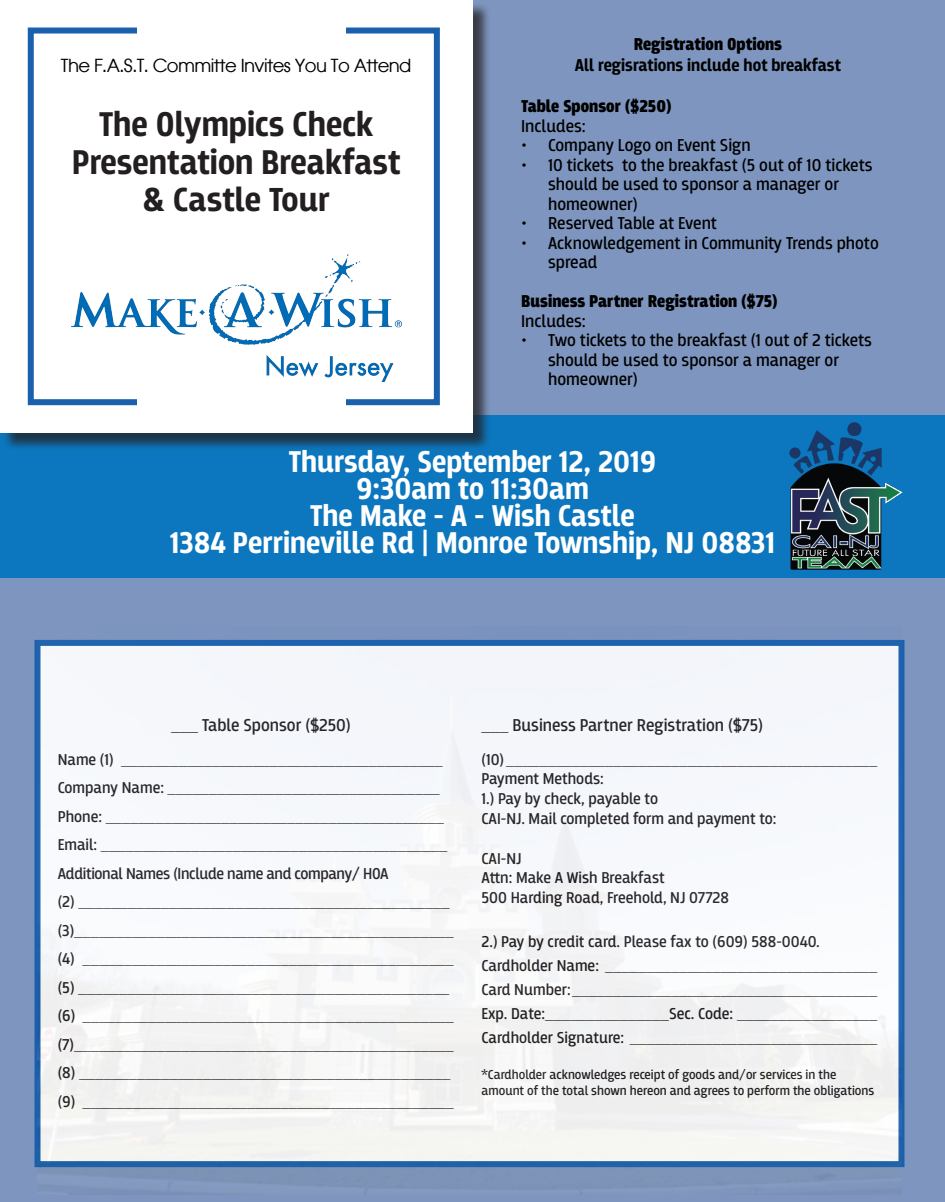
<style>
.page{position:relative;width:945px;height:1202px;background:#7e96bf}
.page>*{position:absolute;margin:0;border:0;box-sizing:border-box;transform-origin:0 0}
.t1{font:700 36px "Breakers";color:#231f20}
.t2{font:700 34.95px "Breakers";color:#231f20}
.t3{font:700 31.5px "Breakers";color:#fff}
.t4{font:18px/19.5px "Breakers";color:#000}
.t5{font:900 18px "Breakers";color:#000}
.t6{font:18px "Breakers";color:#231f20}
.t7{font:18px "Atlanta";letter-spacing:-.03em;color:#000}
.t8{font:700 18px "Breakers";color:#000}
.t9{font:16.5px/28.5px "Breakers";color:#231f20;text-align:justify}
.t10{font:16.5px "Breakers";letter-spacing:-.02em;color:#231f20}
.t11{font:13.5px/16.2px "Breakers";color:#231f20}
</style>
<div class="page">
<div style="left:0;top:415px;width:945px;height:162px;background:#0c77be"></div>
<div style="left:2px;top:2px;width:489px;height:449px;background:#231f20;opacity:.75"></div>
<div style="left:0;top:0;width:472px;height:432px;background:#fff"></div>
<div style="left:28px;top:28px;width:412px;height:377px;border:6px solid #1b60ad"></div>
<div style="left:137px;top:0;width:209px;height:418px;background:#fff"></div>
<img style="left:71px;top:254px;width:330px;height:127px">
<img style="left:779px;top:422px;width:125px;height:156px">
<img style="left:38px;top:639px;width:864px;height:555px">
<p class="t7" style="left:61px;top:53px;width:352px">The F.A.S.T. Committe Invites You To Attend</p>
<p class="t1" style="left:99px;top:103px;width:276px">The Olympics Check</p>
<p class="t1" style="left:72px;top:141px;width:330px">Presentation Breakfast</p>
<p class="t2" style="left:143px;top:179px;width:189px">&amp; Castle Tour</p>
<p class="t5" style="left:634px;top:33px;width:150px">Registration Options</p>
<p class="t8" style="left:575px;top:55px;width:268px">All regisrations include hot breakfast</p>
<p class="t5" style="left:521px;top:96px;width:152px">Table Sponsor ($250)</p>
<p class="t4" style="left:521px;top:116px;width:66px">Includes:</p>
<p class="t4" style="left:521px;top:136px;width:231px">• Company Logo on Event Sign</p>
<p class="t4" style="left:548px;top:155px;width:326px;text-indent:-27px">• 10 tickets to the breakfast (5 out of 10 tickets should be used to sponsor a manager or homeowner)</p>
<p class="t4" style="left:521px;top:214px;width:197px">• Reserved Table at Event</p>
<p class="t4" style="left:548px;top:233px;width:332px;text-indent:-27px">• Acknowledgement in Community Trends photo spread</p>
<p class="t5" style="left:521px;top:291px;width:258px">Business Partner Registration ($75)</p>
<p class="t4" style="left:521px;top:311px;width:66px">Includes:</p>
<p class="t4" style="left:548px;top:331px;width:325px;text-indent:-27px">• Two tickets to the breakfast (1 out of 2 tickets should be used to sponsor a manager or homeowner)</p>
<p class="t3" style="left:289px;top:443px;width:369px">Thursday, September 12, 2019</p>
<p class="t3" style="left:356px;top:470px;width:234px">9:30am to 11:30am</p>
<p class="t3" style="left:310px;top:497px;width:326px">The Make - A - Wish Castle</p>
<p class="t3" style="left:170px;top:524px;width:607px">1384 Perrineville Rd | Monroe Township, NJ 08831</p>
<p class="t6" style="left:171px;top:714px;width:181px">___ Table Sponsor ($250)</p>
<p class="t6" style="left:482px;top:714px;width:283px">___ Business Partner Registration ($75)</p>
<p class="t9" style="left:58px;top:745px;width:386px">Name (1) _______________________________________</p>
<p class="t9" style="left:58px;top:773px;width:384px">Company Name: _________________________________</p>
<p class="t9" style="left:58px;top:802px;width:388px">Phone: _________________________________________</p>
<p class="t9" style="left:58px;top:830px;width:391px">Email: __________________________________________</p>
<p class="t10" style="left:58px;top:863px;width:332px">Additional Names (Include name and company/ HOA</p>
<p class="t9" style="left:58px;top:887px;width:393px">(2) _____________________________________________</p>
<p class="t9" style="left:58px;top:916px;width:397px">(3)______________________________________________ (4) _____________________________________________ (5) _____________________________________________</p>
<p class="t9" style="left:58px;top:1001px;width:397px">(6) _____________________________________________ (7)______________________________________________ (8) _____________________________________________</p>
<p class="t9" style="left:58px;top:1087px;width:397px">(9) _____________________________________________</p>
<p class="t9" style="left:482px;top:749px;width:397px;line-height:19.8px">(10)_____________________________________________<br>Payment Methods:</p>
<p class="t9" style="left:482px;top:785px;width:178px">1.) Pay by check, payable to</p>
<p class="t9" style="left:482px;top:804px;width:297px">CAI-NJ. Mail completed form and payment to:</p>
<p class="t9" style="left:482px;top:844px;width:42px">CAI-NJ</p>
<p class="t9" style="left:482px;top:864px;width:185px">Attn: Make A Wish Breakfast</p>
<p class="t9" style="left:482px;top:884px;width:249px">500 Harding Road, Freehold, NJ 07728</p>
<p class="t9" style="left:482px;top:927px;width:340px">2.) Pay by credit card. Please fax to (609) 588-0040.</p>
<p class="t9" style="left:482px;top:954px;width:397px;line-height:24px">Cardholder Name: _________________________________ Card Number:_____________________________________ Exp. Date:_______________Sec. Code: _________________ Cardholder Signature: ______________________________</p>
<p class="t11" style="left:482px;top:1066px;width:394px">*Cardholder acknowledges receipt of goods and/or services in the amount of the total shown hereon and agrees to perform the obligations</p>
</div>
